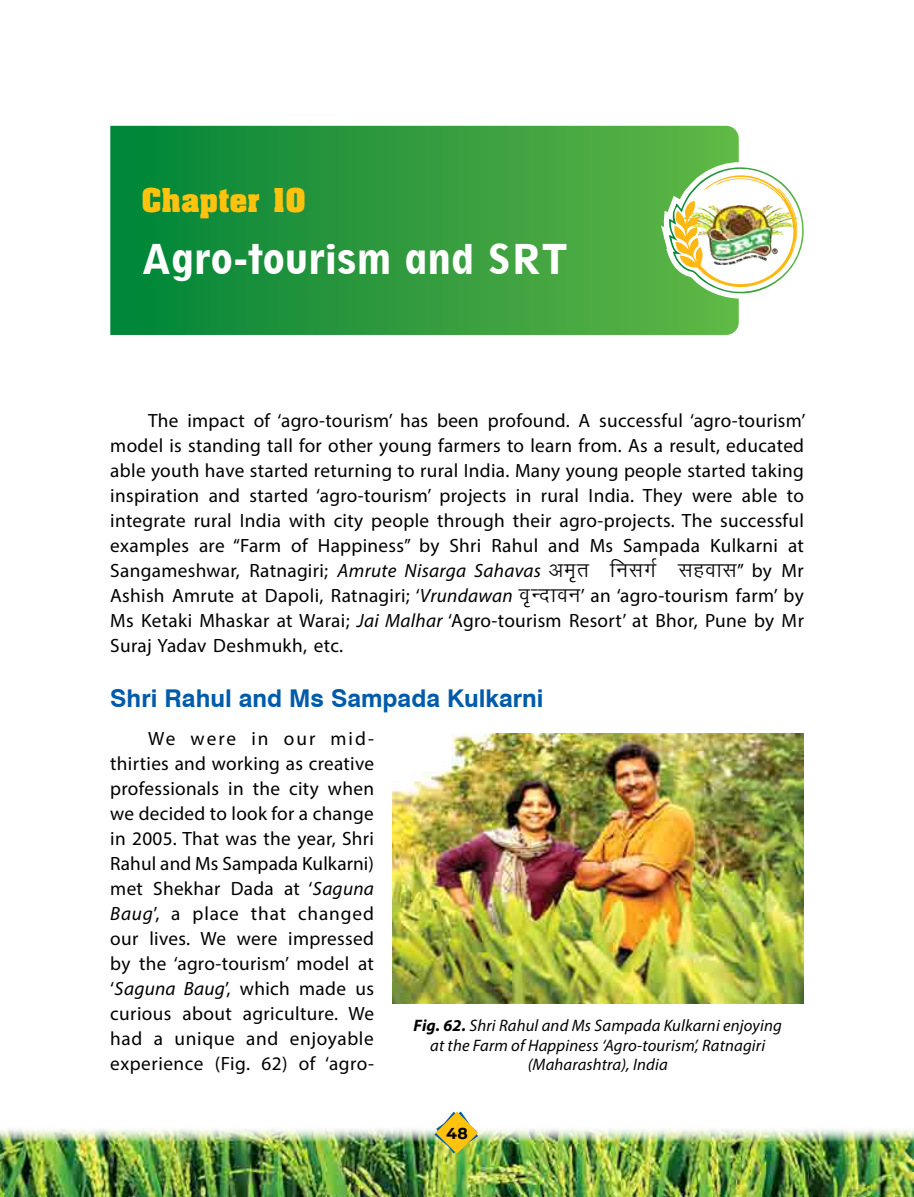
<style>
.page{position:relative;width:914px;height:1197px;background:#fff}
.page>*{position:absolute;margin:0;border:0;box-sizing:border-box;transform-origin:0 0}
.t1{font:800 condensed 38.5px "Geometric 212 BT";letter-spacing:.015em;color:#fff}
.t2{font:700 28px "Aachen";letter-spacing:.015em;color:#ffc20e}
.t3{font:700 24.5px "Swiss 721 BT";color:#005baa}
.t4{font:19.25px/25px "Myriad Pro";letter-spacing:.02em;color:#000;text-align:justify}
.t5{font:italic 16.62px/19.9px "Myriad Pro";letter-spacing:.01em;color:#000;text-align:center}
.t6{font:700 15.75px "Montserrat Alternates";color:#000}
.s1{font-style:italic}
.s2{font-family:"Kruti Dev 010";font-size:24.5px}
.s3{font-weight:700}
</style>
<div class="page">
<img style="left:0;top:1129px;width:914px;height:68px">
<svg style="left:434px;top:1112px;width:44px;height:42px"></svg>
<img style="left:393px;top:733px;width:410px;height:271px">
<svg style="left:110px;top:126px;width:628px;height:209px;background:#2d9a3e"></svg>
<img style="left:657px;top:151px;width:147px;height:161px">
<h2 class="t2" style="left:142px;top:180px;width:165px">Chapter 10</h2>
<h1 class="t1" style="left:142px;top:235px;width:428px">Agro-tourism and SRT</h1>
<p class="t4" style="left:110px;top:408px;width:696px;text-indent:38px">The impact of ‘agro-tourism’ has been profound. A successful ‘agro-tourism’ model is standing tall for other young farmers to learn from. As a result, educated able youth have started returning to rural India. Many young people started taking inspiration and started ‘agro-tourism’ projects in rural India. They were able to integrate rural India with city people through their agro-projects. The successful examples are “Farm of Happiness” by Shri Rahul and Ms Sampada Kulkarni at Sangameshwar, Ratnagiri; <span class="s1">Amrute Nisarga Sahavas</span> <span class="s2">ve`r fulxZ lgokl</span>” by Mr Ashish Amrute at Dapoli, Ratnagiri; ‘<span class="s1">Vrundawan</span> <span class="s2">o`Unkou</span>’ an ‘agro-tourism farm’ by Ms Ketaki Mhaskar at Warai; <span class="s1">Jai Malhar</span> ‘Agro-tourism Resort’ at Bhor, Pune by Mr Suraj Yadav Deshmukh, etc.</p>
<p class="t3" style="left:110px;top:681px;width:434px">Shri Rahul and Ms Sampada Kulkarni</p>
<p class="t4" style="left:110px;top:725px;width:265px;text-indent:38px">We were in our mid&shy;thirties and working as creative professionals in the city when we decided to look for a change in 2005. That was the year, Shri Rahul and Ms Sampada Kulkarni) met Shekhar Dada at ‘<span class="s1">Saguna Baug</span>’, a place that changed our lives. We were impressed by the ‘agro-tourism’ model at ‘<span class="s1">Saguna Baug</span>’, which made us curious about agriculture. We had a unique and enjoyable experience (Fig. 62) of ‘agro-</p>
<p class="t5" style="left:413px;top:1015px;width:370px"><span class="s3">Fig. 62.</span> Shri Rahul and Ms Sampada Kulkarni enjoying at the Farm of Happiness ‘Agro-tourism’, Ratnagiri (Maharashtra), India</p>
<p class="t6" style="left:446px;top:1122px;width:23px">48</p>
</div>
